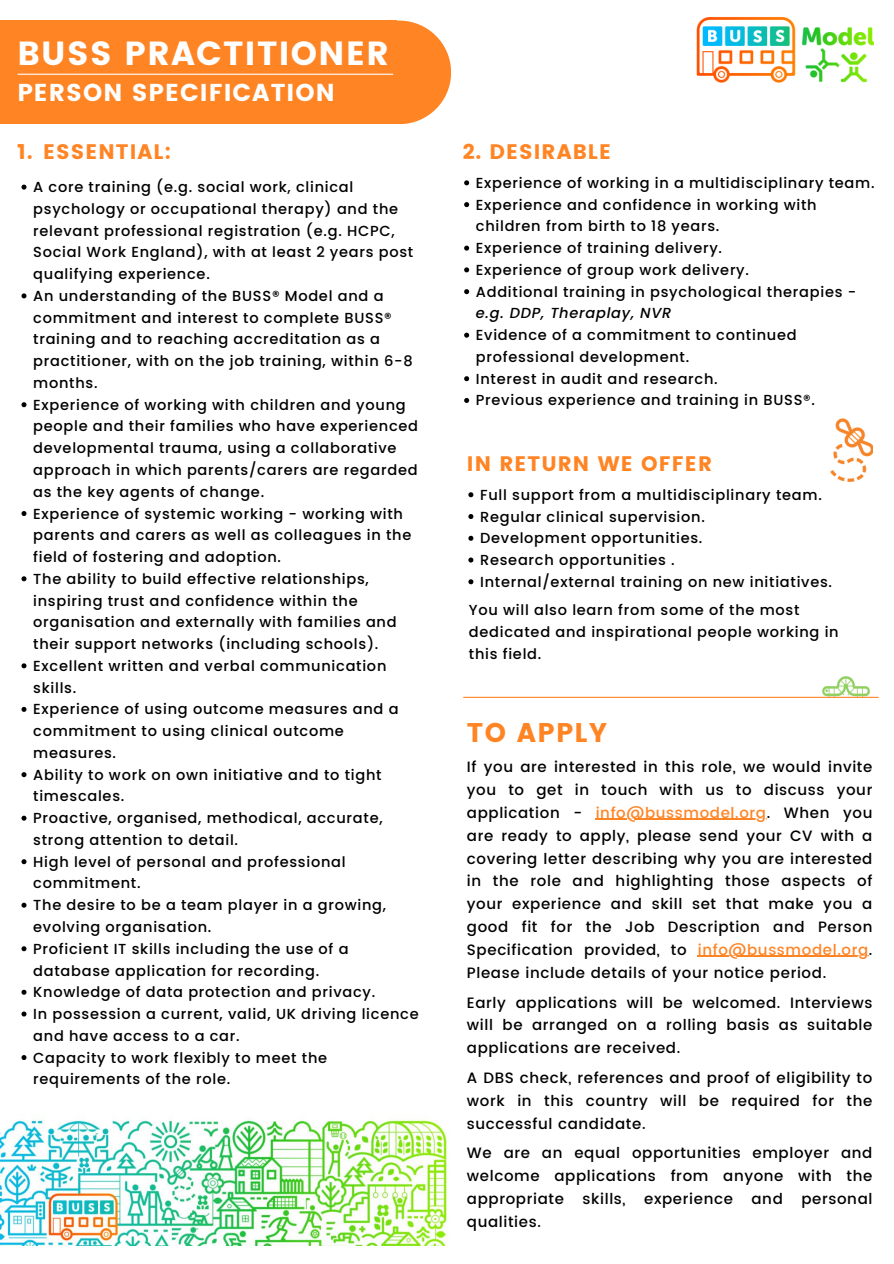
<style>
.page{position:relative;width:894px;height:1264px;background:#fff}
.page>*{position:absolute;margin:0;border:0;box-sizing:border-box;transform-origin:0 0}
.t1{font:33.45px "Poppins";letter-spacing:.04em;color:#fff}
.t2{font:27px "Poppins";letter-spacing:.05em;color:#ff8424}
.t3{font:24.45px "Poppins";letter-spacing:.04em;color:#fff}
.t4{font:21px "Poppins";letter-spacing:.05em;color:#ff8424}
.t5{font:500 15px/23px "Poppins";letter-spacing:.04em;color:#000;text-align:justify}
.t6{font:500 14.55px/21.8px "Poppins";letter-spacing:.05em;color:#000}
.t7{font:italic 500 14.55px "Poppins";letter-spacing:.05em;color:#000}
.s1{color:#ff8424}
</style>
<div class="page">
<img style="left:0;top:1117px;width:448px;height:128px">
<div style="left:0;top:21px;width:397px;height:103px;background:#ff8424"></div>
<div style="left:347px;top:21px;width:104px;height:103px;background:#ff8424;border-radius:50%"></div>
<img style="left:696px;top:16px;width:178px;height:67px">
<img style="left:822px;top:677px;width:47px;height:19px">
<img style="left:830px;top:418px;width:42px;height:63px">
<hr style="left:18px;top:74px;width:374px;height:1px;background:#fff">
<hr style="left:595px;top:818px;width:171px;height:1px;background:#ff8424">
<hr style="left:697px;top:955px;width:171px;height:1px;background:#ff8424">
<hr style="left:463px;top:696px;width:415px;height:2px;background:#ff8424">
<svg style="left:21px;top:185px;width:5px;height:5px"></svg>
<svg style="left:21px;top:293px;width:5px;height:5px"></svg>
<svg style="left:21px;top:402px;width:5px;height:5px"></svg>
<svg style="left:21px;top:511px;width:5px;height:5px"></svg>
<svg style="left:21px;top:576px;width:5px;height:5px"></svg>
<svg style="left:21px;top:663px;width:5px;height:5px"></svg>
<svg style="left:21px;top:707px;width:5px;height:5px"></svg>
<svg style="left:21px;top:772px;width:5px;height:5px"></svg>
<svg style="left:21px;top:815px;width:5px;height:5px"></svg>
<svg style="left:21px;top:859px;width:5px;height:5px"></svg>
<svg style="left:21px;top:902px;width:5px;height:5px"></svg>
<svg style="left:21px;top:946px;width:5px;height:5px"></svg>
<svg style="left:21px;top:989px;width:5px;height:5px"></svg>
<svg style="left:21px;top:1011px;width:5px;height:5px"></svg>
<svg style="left:21px;top:1055px;width:5px;height:5px"></svg>
<svg style="left:464px;top:180px;width:5px;height:5px"></svg>
<svg style="left:464px;top:202px;width:5px;height:5px"></svg>
<svg style="left:464px;top:246px;width:5px;height:5px"></svg>
<svg style="left:464px;top:267px;width:5px;height:5px"></svg>
<svg style="left:464px;top:289px;width:5px;height:5px"></svg>
<svg style="left:464px;top:333px;width:5px;height:5px"></svg>
<svg style="left:464px;top:376px;width:5px;height:5px"></svg>
<svg style="left:464px;top:398px;width:5px;height:5px"></svg>
<svg style="left:468px;top:492px;width:5px;height:5px"></svg>
<svg style="left:468px;top:514px;width:5px;height:5px"></svg>
<svg style="left:468px;top:536px;width:5px;height:5px"></svg>
<svg style="left:468px;top:557px;width:5px;height:5px"></svg>
<svg style="left:468px;top:579px;width:5px;height:5px"></svg>
<h1 class="t1" style="left:17px;top:34px;width:373px">BUSS PRACTITIONER</h1>
<h3 class="t3" style="left:17px;top:78px;width:319px">PERSON SPECIFICATION</h3>
<h3 class="t4" style="left:17px;top:140px;width:155px">1. ESSENTIAL:</h3>
<h3 class="t4" style="left:462px;top:140px;width:150px">2. DESIRABLE</h3>
<p class="t6" style="left:33px;top:176px;width:387px">A core training (e.g. social work, clinical psychology or occupational therapy) and the relevant professional registration (e.g. HCPC, Social Work England), with at least 2 years post qualifying experience.<br>An understanding of the BUSS® Model and a commitment and interest to complete BUSS® training and to reaching accreditation as a practitioner, with on the job training, within 6-8 months.<br>Experience of working with children and young people and their families who have experienced developmental trauma, using a collaborative approach in which parents/carers are regarded as the key agents of change.<br>Experience of systemic working - working with parents and carers as well as colleagues in the field of fostering and adoption.<br>The ability to build effective relationships, inspiring trust and confidence within the organisation and externally with families and their support networks (including schools).<br>Excellent written and verbal communication skills.<br>Experience of using outcome measures and a commitment to using clinical outcome measures.<br>Ability to work on own initiative and to tight timescales.<br>Proactive, organised, methodical, accurate, strong attention to detail.<br>High level of personal and professional commitment.<br>The desire to be a team player in a growing, evolving organisation.<br>Proficient IT skills including the use of a database application for recording.<br>Knowledge of data protection and privacy.<br>In possession a current, valid, UK driving licence and have access to a car.<br>Capacity to work flexibly to meet the requirements of the role.</p>
<p class="t6" style="left:476px;top:172px;width:400px">Experience of working in a multidisciplinary team.<br>Experience and confidence in working with children from birth to 18 years.<br>Experience of training delivery.<br>Experience of group work delivery.<br>Additional training in psychological therapies -</p>
<p class="t7" style="left:476px;top:303px;width:197px">e.g. DDP, Theraplay, NVR</p>
<p class="t6" style="left:476px;top:324px;width:340px">Evidence of a commitment to continued professional development.<br>Interest in audit and research.<br>Previous experience and training in BUSS®.</p>
<h3 class="t4" style="left:467px;top:451px;width:246px">IN RETURN WE OFFER</h3>
<p class="t6" style="left:480px;top:484px;width:353px">Full support from a multidisciplinary team.<br>Regular clinical supervision.<br>Development opportunities.<br>Research opportunities .<br>Internal/external training on new initiatives.</p>
<p class="t6" style="left:469px;top:599px;width:371px">You will also learn from some of the most dedicated and inspirational people working in this field.</p>
<h2 class="t2" style="left:467px;top:716px;width:142px">TO APPLY</h2>
<p class="t5" style="left:467px;top:755px;width:407px">If you are interested in this role, we would invite you to get in touch with us to discuss your application - <span class="s1">info@bussmodel.org</span>. When you are ready to apply, please send your CV with a covering letter describing why you are interested in the role and highlighting those aspects of your experience and skill set that make you a good fit for the Job Description and Person Specification provided, to <span class="s1">info@bussmodel.org</span>.<br>Please include details of your notice period.</p>
<p class="t5" style="left:467px;top:990px;width:407px">Early applications will be welcomed. Interviews will be arranged on a rolling basis as suitable applications are received.</p>
<p class="t5" style="left:467px;top:1066px;width:407px">A DBS check, references and proof of eligibility to work in this country will be required for the successful candidate.</p>
<p class="t5" style="left:467px;top:1141px;width:407px">We are an equal opportunities employer and welcome applications from anyone with the appropriate skills, experience and personal qualities.</p>
</div>
